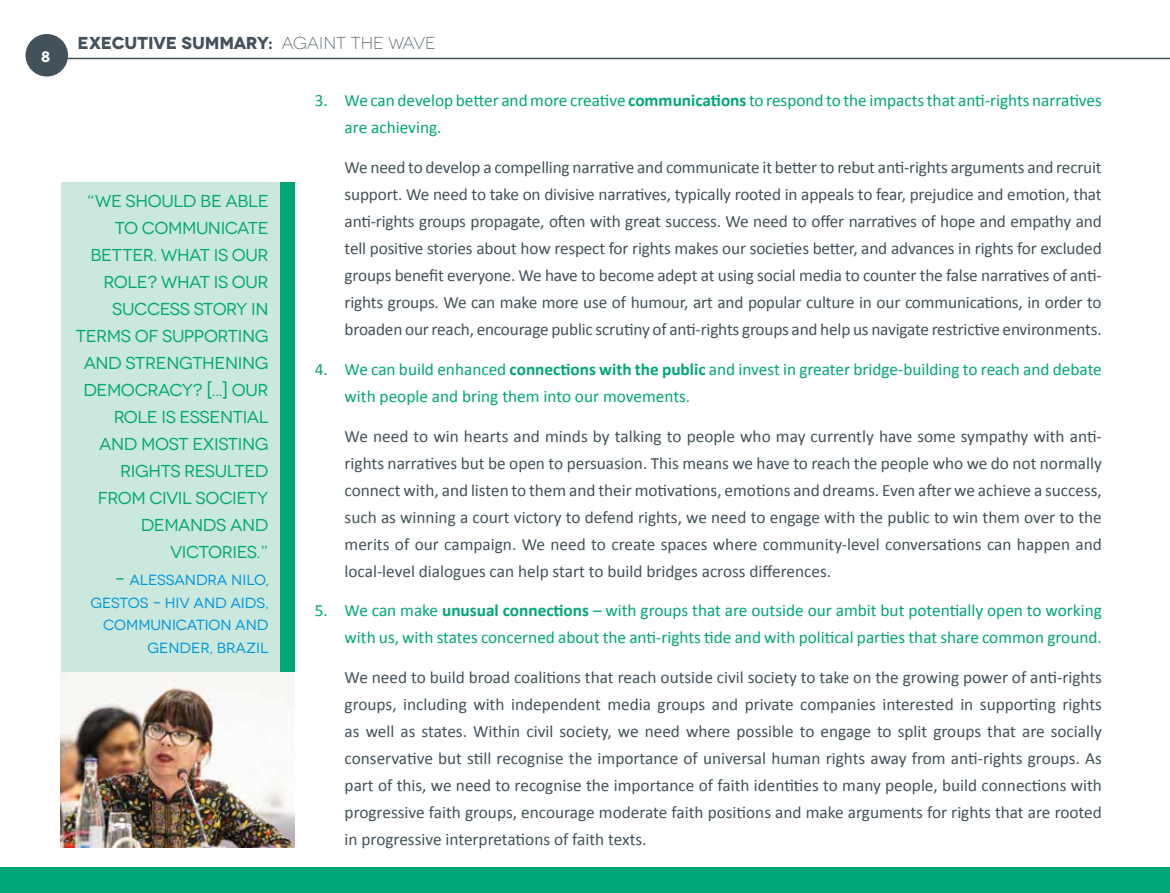
<style>
.page{position:relative;width:1170px;height:893px;background:#fff}
.page>*{position:absolute;margin:0;border:0;box-sizing:border-box;transform-origin:0 0}
.t1{font:17.25px/27px "Calibri";letter-spacing:-.01em;color:#43525a;text-align:justify}
.t2{font:17.25px/27px "Calibri";color:#00a776}
.t3{font:17.25px/27px "Novecentowide";letter-spacing:-.02em;color:#00a776;text-align:right}
.t4{font:700 17.25px "Novecentowide";letter-spacing:-.01em;color:#43525a}
.t5{font:700 15px "Novecentowide";color:#fff}
.t6{font:14.7px/22.5px "Novecentowide";letter-spacing:-.005em;color:#0095da;text-align:right}
.s1{font-weight:300}
.s2{font-size:17.25px;color:#00a776}
.s3{color:#00a776}
.s4{font-weight:700}
</style>
<div class="page">
<div style="left:0;top:867px;width:1169px;height:26px;background:#00a776"></div>
<hr style="left:54px;top:58px;width:1115px;height:1px;background:#43525a">
<div style="left:26px;top:34px;width:42px;height:43px;background:#43525a;border-radius:50%"></div>
<div style="left:61px;top:182px;width:234px;height:578px;background:#cbe8dd"></div>
<div style="left:280px;top:182px;width:15px;height:578px;background:#00a776"></div>
<img style="left:61px;top:673px;width:234px;height:175px">
<p class="t5" style="left:41px;top:47px;width:11px">8</p>
<p class="t4" style="left:78px;top:32px;width:359px">EXECUTIVE SUMMARY: <span class="s1">AGAINT THE WAVE</span></p>
<p class="t3" style="left:76px;top:188px;width:194px">“WE SHOULD BE ABLE<br>TO COMMUNICATE<br>BETTER. WHAT IS OUR<br>ROLE? WHAT IS OUR<br>SUCCESS STORY I N<br>TERMS OF SUPPORTI NG<br>AND STRENGTHENI NG<br>DEMOCRACY? [...] OUR<br>ROLE IS ESSENTIAL<br>AND MOST EXISTI NG<br>RIGHTS RESULTED<br>FROM CIVI L SOCI ETY<br>DEMANDS AND<br>VICTORI ES.”</p>
<p class="t6" style="left:115px;top:569px;width:155px"><span class="s2">–</span> ALESSANDRA NI LO<span class="s3">,</span></p>
<p class="t6" style="left:91px;top:591px;width:11px">GESTOS</p>
<p class="t6" style="left:103px;top:591px;width:167px">– H IV AND AIDS,<br>COMMUNICATION AND<br>GENDER, BRAZI L</p>
<p class="t2" style="left:344px;top:87px;width:758px;text-indent:-30px">3. We can develop better and more creative <span class="s4">communications</span> to respond to the impacts that anti-rights narratives are achieving.</p>
<p class="t1" style="left:344px;top:154px;width:758px">We need to develop a compelling narrative and communicate it better to rebut anti-rights arguments and recruit support. We need to take on divisive narratives, typically rooted in appeals to fear, prejudice and emotion, that anti-rights groups propagate, often with great success. We need to offer narratives of hope and empathy and tell positive stories about how respect for rights makes our societies better, and advances in rights for excluded groups benefit everyone. We have to become adept at using social media to counter the false narratives of anti&shy;rights groups. We can make more use of humour, art and popular culture in our communications, in order to broaden our reach, encourage public scrutiny of anti-rights groups and help us navigate restrictive environments.</p>
<p class="t2" style="left:344px;top:356px;width:758px;text-indent:-30px">4. We can build enhanced <span class="s4">connections with the public</span> and invest in greater bridge-building to reach and debate with people and bring them into our movements.</p>
<p class="t1" style="left:344px;top:422px;width:758px">We need to win hearts and minds by talking to people who may currently have some sympathy with anti&shy;rights narratives but be open to persuasion. This means we have to reach the people who we do not normally connect with, and listen to them and their motivations, emotions and dreams. Even after we achieve a success, such as winning a court victory to defend rights, we need to engage with the public to win them over to the merits of our campaign. We need to create spaces where community-level conversations can happen and local-level dialogues can help start to build bridges across differences.</p>
<p class="t2" style="left:315px;top:597px;width:788px;text-align:right">5. We can make <span class="s4">unusual connections</span> – with groups that are outside our ambit but potentially open to working with us, with states concerned about the anti-rights tide and with political parties that share common ground.</p>
<p class="t1" style="left:344px;top:664px;width:758px">We need to build broad coalitions that reach outside civil society to take on the growing power of anti-rights groups, including with independent media groups and private companies interested in supporting rights as well as states. Within civil society, we need where possible to engage to split groups that are socially conservative but still recognise the importance of universal human rights away from anti-rights groups. As part of this, we need to recognise the importance of faith identities to many people, build connections with progressive faith groups, encourage moderate faith positions and make arguments for rights that are rooted in progressive interpretations of faith texts.</p>
</div>
